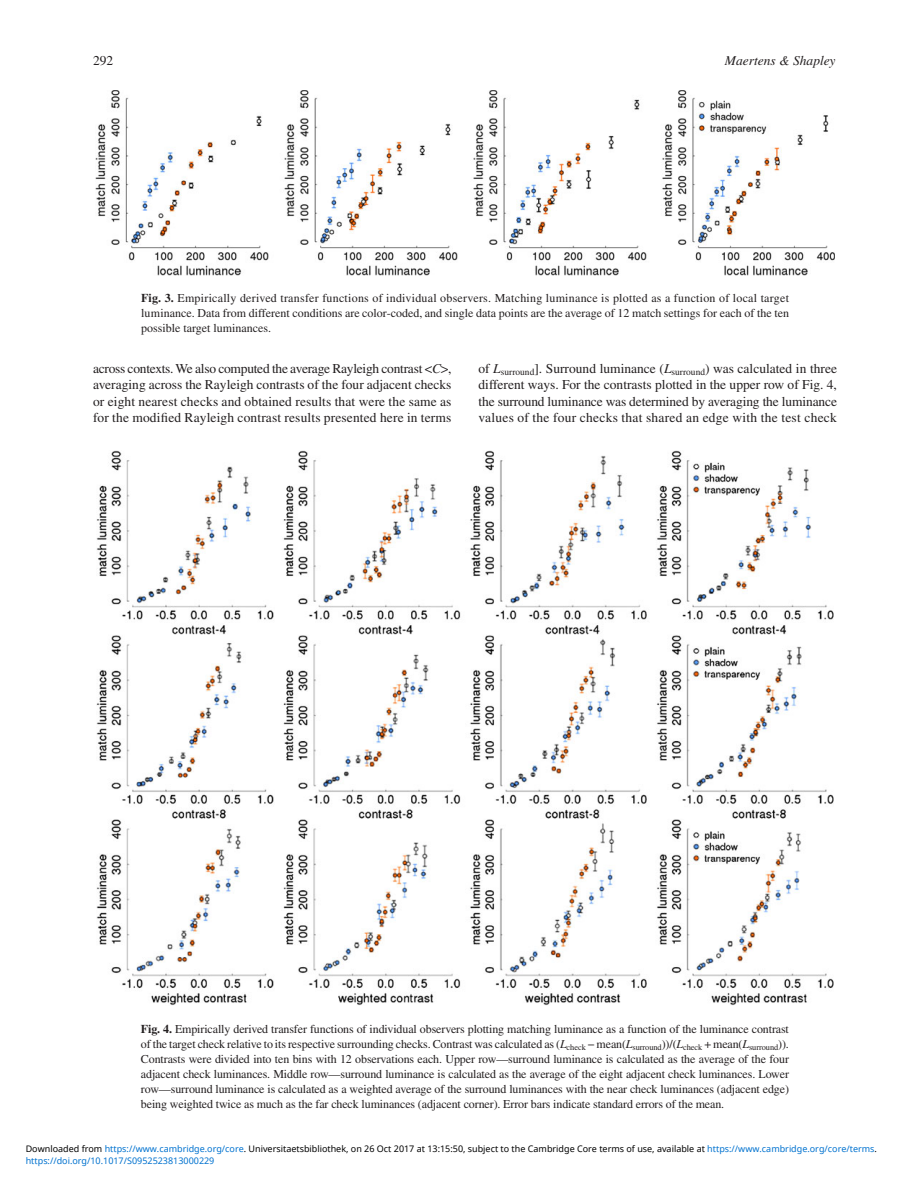
<style>
.page{position:relative;width:918px;height:1188px;background:#fff}
.page>*{position:absolute;margin:0;border:0;box-sizing:border-box;transform-origin:0 0}
.t1{font:13.5px/16.5px "Times";letter-spacing:.01em;color:#231f20;text-align:justify}
.t2{font:italic 13.5px "Times";color:#231f20}
.t3{font:12px/15px "Times";letter-spacing:-.01em;color:#231f20;text-align:justify}
.t4{font:9px "Noto Sans";color:#000}
.t5{font:9px "Noto Sans";color:#0172cf}
.s1{font-weight:700}
.s2{font-style:italic}
.s3{color:#0172cf}
</style>
<div class="page">
<img style="left:96px;top:90px;width:738px;height:185px">
<img style="left:96px;top:450px;width:738px;height:556px">
<p class="t1" style="left:93px;top:53px;width:22px">292</p>
<p class="t2" style="left:725px;top:55px;width:112px">Maertens &amp; Shapley</p>
<p class="t3" style="left:141px;top:292px;width:650px"><span class="s1">Fig. 3.</span> Empirically derived transfer functions of individual observers. Matching luminance is plotted as a function of local target luminance. Data from different conditions are color-coded, and single data points are the average of 12 match settings for each of the ten possible target luminances.</p>
<p class="t1" style="left:93px;top:361px;width:360px">across contexts. We also computed the average Rayleigh contrast &lt; <span class="s2">C</span> &gt;, averaging across the Rayleigh contrasts of the four adjacent checks or eight nearest checks and obtained results that were the same as for the modified Rayleigh contrast results presented here in terms</p>
<p class="t1" style="left:479px;top:361px;width:360px">of <span class="s2">L</span><sub>surround</sub> ]. Surround luminance ( <span class="s2">L</span><sub>surround</sub> ) was calculated in three different ways. For the contrasts plotted in the upper row of Fig. 4 , the surround luminance was determined by averaging the luminance values of the four checks that shared an edge with the test check</p>
<p class="t3" style="left:141px;top:1022px;width:650px"><span class="s1">Fig. 4.</span> Empirically derived transfer functions of individual observers plotting matching luminance as a function of the luminance contrast of the target check relative to its respective surrounding checks. Contrast was calculated as ( <span class="s2">L</span><sub>check</sub> − mean( <span class="s2">L</span><sub>surround</sub> ))/( <span class="s2">L</span><sub>check</sub> + mean( <span class="s2">L</span><sub>surround</sub> )).<br>Contrasts were divided into ten bins with 12 observations each. Upper row—surround luminance is calculated as the average of the four adjacent check luminances. Middle row—surround luminance is calculated as the average of the eight adjacent check luminances. Lower row—surround luminance is calculated as a weighted average of the surround luminances with the near check luminances (adjacent edge) being weighted twice as much as the far check luminances (adjacent corner). Error bars indicate standard errors of the mean.</p>
<p class="t4" style="left:26px;top:1143px;width:853px">Downloaded from <span class="s3">https://www.cambridge.org/core</span>. Universitaetsbibliothek, on 26 Oct 2017 at 13:15:50, subject to the Cambridge Core terms of use, available at <span class="s3">https://www.cambridge.org/core/terms</span>.</p>
<p class="t5" style="left:26px;top:1155px;width:190px">https://doi.org/10.1017/S0952523813000229</p>
</div>
